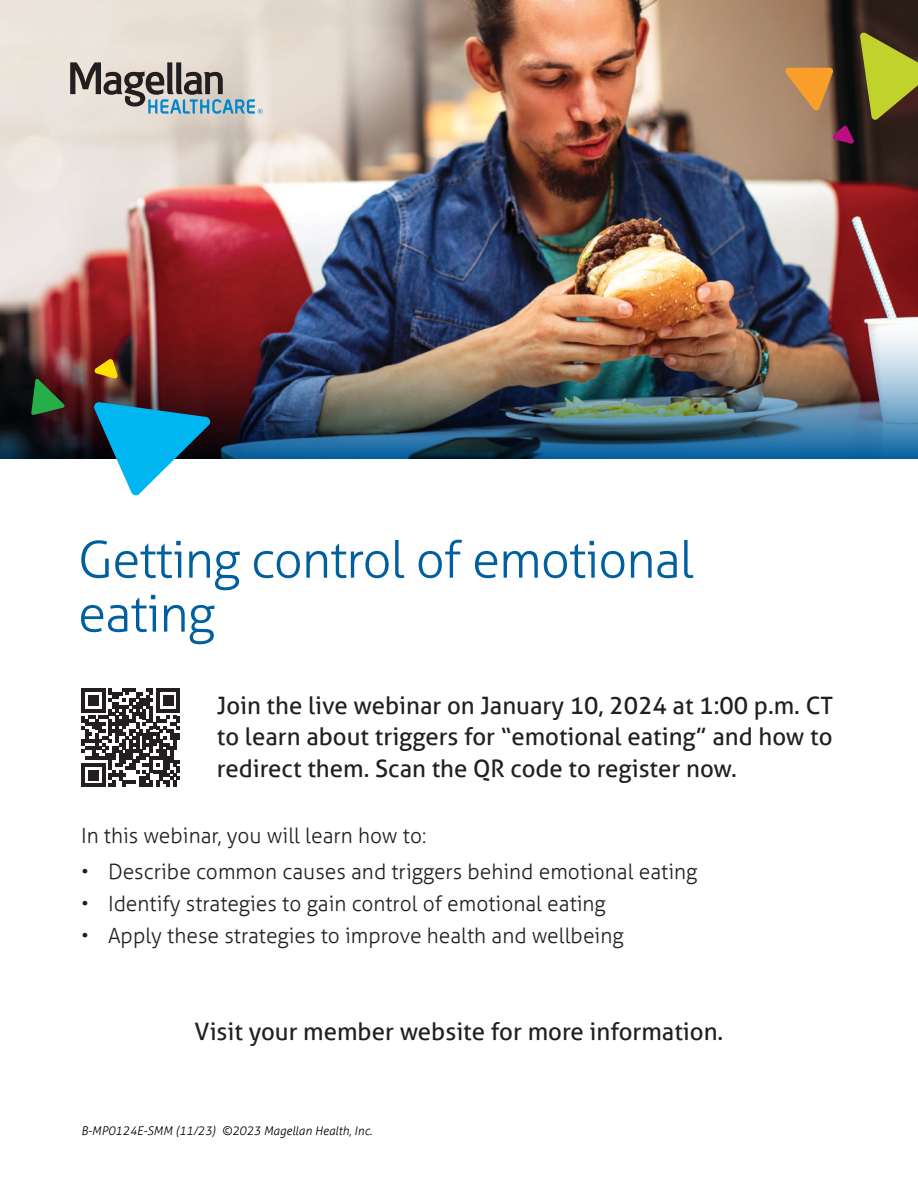
<style>
.page{position:relative;width:918px;height:1188px;background:#fff}
.page>*{position:absolute;margin:0;border:0;box-sizing:border-box;transform-origin:0 0}
._2-part_Headline_Large_text{font:300 51px/54px "Aller";letter-spacing:-.02em;color:#005f9f}
.Body_copy{font:24px/31.5px "Aller";color:#231f20;text-align:justify}
.Body_copy-2{font:300 21px "Aller";color:#231f20}
.Footer_Item_Code_Copyright{font:italic 300 12px "Aller";color:#000}
</style>
<div class="page">
<img style="left:0;top:0;width:918px;height:318px">
<img style="left:0;top:318px;width:918px;height:141px">
<svg style="left:70px;top:62px;width:193px;height:52px;background:#a8aaa8"></svg>
<svg style="left:784px;top:32px;width:134px;height:112px;background:#7b6634"></svg>
<svg style="left:93px;top:402px;width:119px;height:94px"></svg>
<svg style="left:31px;top:378px;width:34px;height:37px"></svg>
<svg style="left:94px;top:359px;width:24px;height:20px"></svg>
<svg style="left:82px;top:689px;width:98px;height:98px"></svg>
<p class="_2-part_Headline_Large_text" style="left:78px;top:533px;width:617px">Getting control of emotional eating</p>
<p class="Body_copy" style="left:217px;top:689px;width:618px">Join the live webinar on January 10, 2024 at 1:00 p.m. CT to learn about triggers for “emotional eating” and how to redirect them. Scan the QR code to register now.</p>
<p class="Body_copy-2" style="left:81px;top:823px;width:347px">In this webinar, you will learn how to:</p>
<p class="Body_copy-2" style="left:81px;top:859px;width:618px">• Describe common causes and triggers behind emotional eating</p>
<p class="Body_copy-2" style="left:81px;top:891px;width:526px">• Identify strategies to gain control of emotional eating</p>
<p class="Body_copy-2" style="left:81px;top:923px;width:544px">• Apply these strategies to improve health and wellbeing</p>
<p class="Body_copy" style="left:195px;top:1016px;width:530px">Visit your member website for more information.</p>
<p class="Footer_Item_Code_Copyright" style="left:81px;top:1124px;width:293px">B-MP0124E-SMM (11/23) ©2023 Magellan Health, Inc.</p>
</div>
